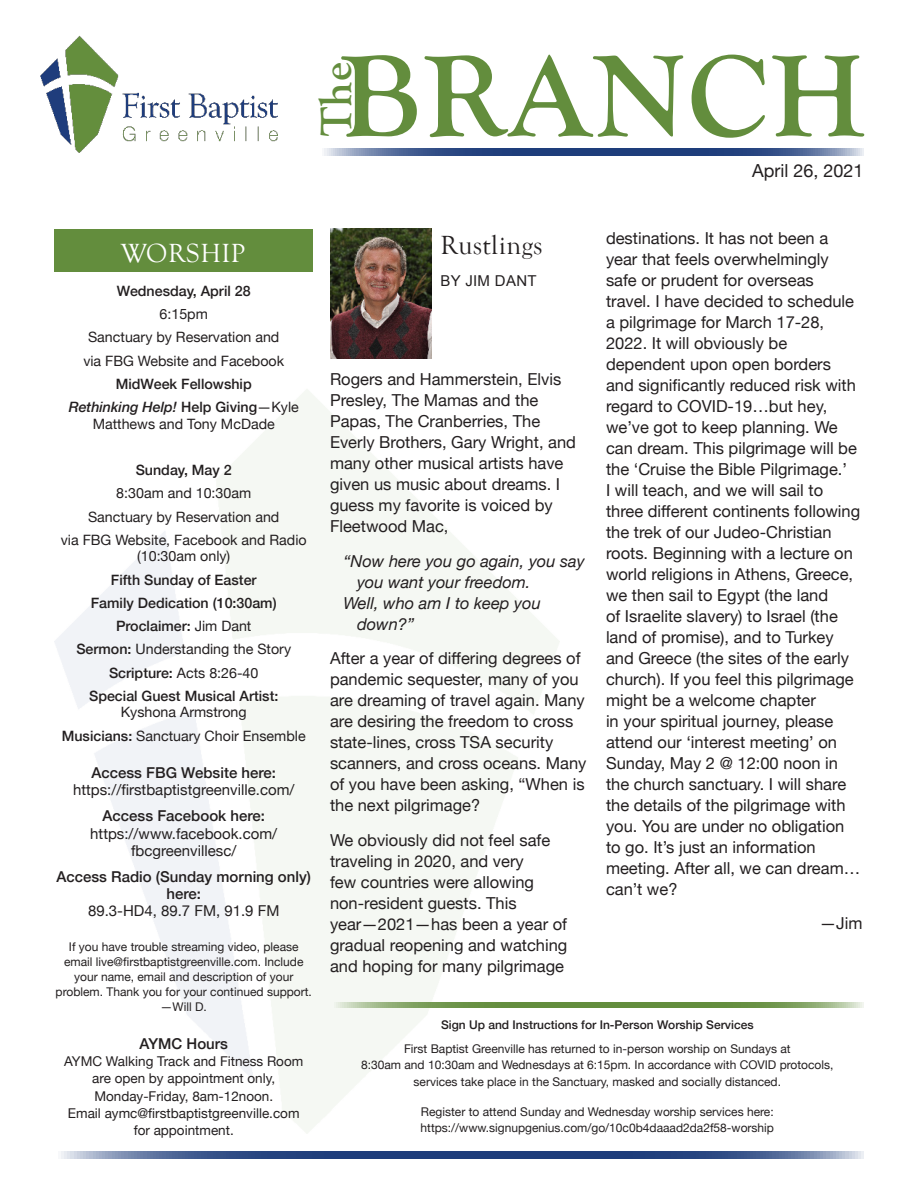
<style>
.page{position:relative;width:918px;height:1188px;background:#fff}
.page>*{position:absolute;margin:0;border:0;box-sizing:border-box;transform-origin:0 0}
.t1{font:700 120px "Goudy Old Style T";letter-spacing:.02em;color:#638d3d}
.t2{font:700 45px "Goudy Old Style T";color:#638d3d}
.Article_Title{font:27px "Goudy Old Style T";letter-spacing:.02em;color:#231f20}
.Article_Title-2{font:27px "Goudy Old Style T";letter-spacing:.02em;color:#fff}
.Date_of_issue{font:18px "Helvetica Neue";color:#231f20}
.t3{font:16.5px/21px "Helvetica Neue";color:#231f20}
.t4{font:italic 16.5px/21px "Helvetica Neue";color:#231f20}
.page1sidebar_bold_to{font:15px/17.2px "Helvetica Neue";color:#231f20;text-align:center}
.page1sidebar_bold_to-2{font:500 15px/17.2px "Helvetica Neue";color:#231f20;text-align:center}
.Article_by{font:15px "Arial";letter-spacing:.02em;color:#231f20}
.reminder_text{font:500 15px "Helvetica Neue";color:#231f20}
.page1sidebar_bold_to-3{font:14.25px/16.5px "Helvetica Neue";color:#231f20;text-align:center}
.page1sidebar_bold_to-4{font:500 14.25px/16.5px "Helvetica Neue";color:#231f20;text-align:center}
.reminder_text-2{font:13.5px/17.2px "Helvetica Neue";color:#231f20;text-align:center}
.reminder_text-3{font:12px/16.5px "Helvetica Neue";color:#231f20;text-align:center}
.page1sidebar_bold_to-5{font:12px/15px "Helvetica Neue";color:#231f20;text-align:center}
.reminder_text-4{font:500 12px "Helvetica Neue";color:#231f20}
.s1{font-weight:500;font-style:italic}
.s2{font-weight:500}
.s3{font-weight:400}
</style>
<div class="page">
<svg style="left:324px;top:148px;width:540px;height:8px;background:#415b8f"></svg>
<svg style="left:61px;top:1151px;width:803px;height:7px;background:#405b8f"></svg>
<img style="left:40px;top:35px;width:238px;height:118px">
<img style="left:330px;top:228px;width:102px;height:130px">
<div style="left:54px;top:229px;width:258px;height:42px;background:#638d3d"></div>
<svg style="left:331px;top:1002px;width:533px;height:6px;background:#7b9e5b"></svg>
<h1 class="t1" style="left:340px;top:29px;width:526px">BRANCH</h1>
<h2 class="t2" style="left:311px;top:136px;width:76px;rotate:-90deg">The</h2>
<p class="Date_of_issue" style="left:752px;top:158px;width:113px">April 26, 2021</p>
<p class="Article_Title-2" style="left:121px;top:239px;width:126px">WORSHIP</p>
<p class="page1sidebar_bold_to-4" style="left:117px;top:281px;width:135px">Wednesday, April 28</p>
<p class="page1sidebar_bold_to-3" style="left:160px;top:307px;width:50px">6:15pm</p>
<p class="page1sidebar_bold_to-3" style="left:88px;top:330px;width:193px">Sanctuary by Reservation and</p>
<p class="page1sidebar_bold_to-3" style="left:83px;top:353px;width:202px">via FBG Website and Facebook</p>
<p class="page1sidebar_bold_to-4" style="left:116px;top:374px;width:137px">MidWeek Fellowship</p>
<p class="page1sidebar_bold_to-3" style="left:69px;top:400px;width:232px"><span class="s1">Rethinking Help!</span> <span class="s2">Help Giving</span>—Kyle<br>Matthews and Tony McDade</p>
<p class="page1sidebar_bold_to-4" style="left:136px;top:461px;width:98px">Sunday, May 2</p>
<p class="page1sidebar_bold_to-3" style="left:116px;top:486px;width:136px">8:30am and 10:30am</p>
<p class="page1sidebar_bold_to-3" style="left:88px;top:509px;width:193px">Sanctuary by Reservation and</p>
<p class="page1sidebar_bold_to-3" style="left:61px;top:532px;width:247px">via FBG Website, Facebook and Radio (10:30am only)</p>
<p class="page1sidebar_bold_to-4" style="left:111px;top:570px;width:147px">Fifth Sunday of Easter</p>
<p class="page1sidebar_bold_to-4" style="left:91px;top:593px;width:187px">Family Dedication (10:30am)</p>
<p class="page1sidebar_bold_to-4" style="left:116px;top:617px;width:137px">Proclaimer: <span class="s3">Jim Dant</span></p>
<p class="page1sidebar_bold_to-3" style="left:76px;top:642px;width:216px"><span class="s2">Sermon:</span> Understanding the Story</p>
<p class="page1sidebar_bold_to-3" style="left:109px;top:665px;width:151px"><span class="s2">Scripture:</span> Acts 8:26-40</p>
<p class="page1sidebar_bold_to-4" style="left:89px;top:686px;width:191px">Special Guest Musical Artist:<br><span class="s3">Kyshona Armstrong</span></p>
<p class="page1sidebar_bold_to-3" style="left:62px;top:728px;width:245px"><span class="s2">Musicians:</span> Sanctuary Choir Ensemble</p>
<p class="page1sidebar_bold_to" style="left:73px;top:765px;width:223px"><span class="s2">Access FBG Website here: </span>https://firstbaptistgreenville.com/</p>
<p class="page1sidebar_bold_to" style="left:90px;top:808px;width:188px"><span class="s2">Access Facebook here: </span>https://www.facebook.com/ fbcgreenvillesc/</p>
<p class="page1sidebar_bold_to-2" style="left:56px;top:867px;width:256px">Access Radio (Sunday morning only) here:<br><span class="s3">89.3-HD4, 89.7 FM, 91.9 FM</span></p>
<p class="page1sidebar_bold_to-5" style="left:56px;top:940px;width:258px">If you have trouble streaming video, please email live@firstbaptistgreenville.com. Include your name, email and description of your problem. Thank you for your continued support.</p>
<p class="page1sidebar_bold_to-5" style="left:161px;top:1000px;width:48px">—Will D.</p>
<p class="reminder_text" style="left:140px;top:1032px;width:90px">AYMC Hours</p>
<p class="reminder_text-2" style="left:64px;top:1054px;width:241px">AYMC Walking Track and Fitness Room are open by appointment only,<br>Monday-Friday, 8am-12noon.<br>Email aymc@firstbaptistgreenville.com for appointment.</p>
<p class="Article_Title" style="left:441px;top:231px;width:104px">Rustlings</p>
<p class="Article_by" style="left:441px;top:271px;width:98px">BY JIM DANT</p>
<p class="t3" style="left:330px;top:370px;width:247px">Rogers and Hammerstein, Elvis<br>Presley, The Mamas and the<br>Papas, The Cranberries, The<br>Everly Brothers, Gary Wright, and many other musical artists have given us music about dreams. I guess my favorite is voiced by<br>Fleetwood Mac,</p>
<p class="t4" style="left:357px;top:552px;width:229px;text-indent:-14px">“Now here you go again, you say you want your freedom.</p>
<p class="t4" style="left:357px;top:594px;width:185px;text-indent:-14px">Well, who am I to keep you down?”</p>
<p class="t3" style="left:330px;top:649px;width:258px">After a year of differing degrees of pandemic sequester, many of you are dreaming of travel again. Many are desiring the freedom to cross state-lines, cross TSA security scanners, and cross oceans. Many of you have been asking, “When is the next pilgrimage?</p>
<p class="t3" style="left:330px;top:831px;width:239px">We obviously did not feel safe traveling in 2020, and very<br>few countries were allowing non-resident guests. This year—2021—has been a year of gradual reopening and watching and hoping for many pilgrimage</p>
<p class="t3" style="left:606px;top:228px;width:256px">destinations. It has not been a year that feels overwhelmingly safe or prudent for overseas travel. I have decided to schedule a pilgrimage for March 17-28,<br>2022. It will obviously be dependent upon open borders and significantly reduced risk with regard to COVID-19…but hey, we’ve got to keep planning. We can dream. This pilgrimage will be the ‘Cruise the Bible Pilgrimage.’<br>I will teach, and we will sail to three different continents following the trek of our Judeo-Christian roots. Beginning with a lecture on world religions in Athens, Greece, we then sail to Egypt (the land<br>of Israelite slavery) to Israel (the land of promise), and to Turkey and Greece (the sites of the early church). If you feel this pilgrimage might be a welcome chapter<br>in your spiritual journey, please attend our ‘interest meeting’ on<br>Sunday, May 2 @ 12:00 noon in the church sanctuary. I will share the details of the pilgrimage with you. You are under no obligation to go. It’s just an information meeting. After all, we can dream… can’t we?</p>
<p class="t3" style="left:820px;top:914px;width:44px">—Jim</p>
<p class="reminder_text-4" style="left:441px;top:1015px;width:314px">Sign Up and Instructions for In-Person Worship Services</p>
<p class="reminder_text-3" style="left:361px;top:1041px;width:474px">First Baptist Greenville has returned to in-person worship on Sundays at<br>8:30am and 10:30am and Wednesdays at 6:15pm. In accordance with COVID protocols, services take place in the Sanctuary, masked and socially distanced.</p>
<p class="reminder_text-3" style="left:421px;top:1104px;width:355px;text-align:left">Register to attend Sunday and Wednesday worship services here: https://www.signupgenius.com/go/10c0b4daaad2da2f58-worship</p>
</div>
